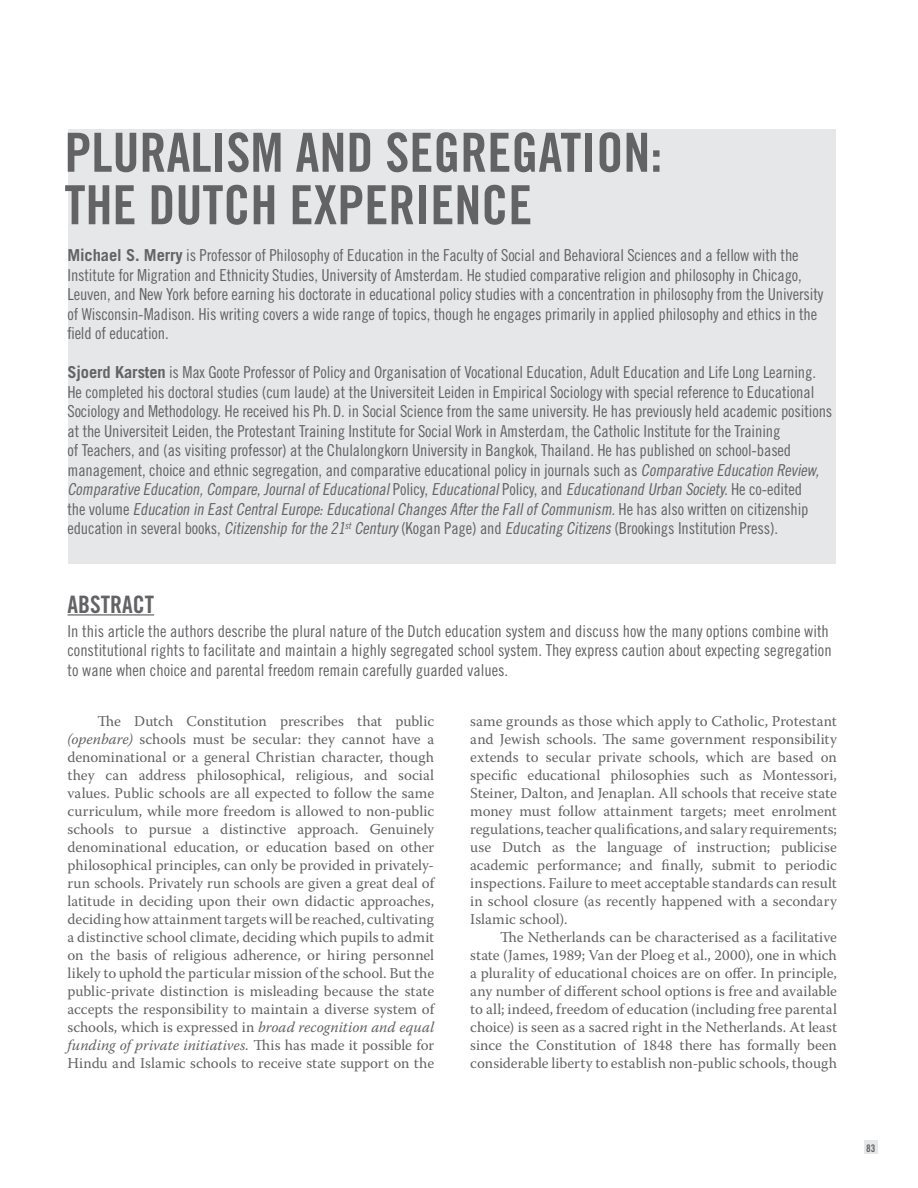
<style>
.page{position:relative;width:918px;height:1188px;background:#fff}
.page>*{position:absolute;margin:0;border:0;box-sizing:border-box;transform-origin:0 0}
.t1{font:54px/52.5px "Trade Gothic Bold Cond Twenty";color:#636366}
.t2{font:24px "Trade Gothic Bold Cond Twenty";color:#636366}
.t3{font:16.5px/19.5px "Trade Gothic Cond Eighteen";letter-spacing:-.01em;color:#636366}
.t4{font:15px/18px "Warnock Pro";color:#636366;text-align:justify}
.t5{font:10.5px "Trade Gothic Bold Cond Twenty";color:#636366}
.s1{font-family:"Trade Gothic";font-weight:700}
.s2{font-style:italic}
</style>
<div class="page">
<div style="left:864px;top:1141px;width:14px;height:13px;background:#e6e7e9"></div>
<div style="left:68px;top:130px;width:768px;height:434px;background:#e6e7e9"></div>
<hr style="left:68px;top:614px;width:86px;height:2px;background:#636366">
<h1 class="t1" style="left:64px;top:126px;width:599px">PLURALISM AND SEGREGATION:<br>THE DUTCH EXPERIENCE</h1>
<p class="t3" style="left:68px;top:245px;width:757px"><span class="s1">Michael S. Merry</span> is Professor of Philosophy of Education in the Faculty of Social and Behavioral Sciences and a fellow with the Institute for Migration and Ethnicity Studies, University of Amsterdam. He studied comparative religion and philosophy in Chicago, Leuven, and New York before earning his doctorate in educational policy studies with a concentration in philosophy from the University of Wisconsin-Madison. His writing covers a wide range of topics, though he engages primarily in applied philosophy and ethics in the field of education.</p>
<p class="t3" style="left:68px;top:362px;width:766px"><span class="s1">Sjoerd Karsten</span> is Max Goote Professor of Policy and Organisation of Vocational Education, Adult Education and Life Long Learning.<br>He completed his doctoral studies (cum laude) at the Universiteit Leiden in Empirical Sociology with special reference to Educational Sociology and Methodology. He received his Ph. D. in Social Science from the same university. He has previously held academic positions at the Universiteit Leiden, the Protestant Training Institute for Social Work in Amsterdam, the Catholic Institute for the Training<br>of Teachers, and (as visiting professor) at the Chulalongkorn University in Bangkok, Thailand. He has published on school-based management, choice and ethnic segregation, and comparative educational policy in journals such as <span class="s2">ComparativeEducation Review, ComparativeEducation,Compare,JournalofEducational</span>P o l i cy, <span class="s2">Educational</span>P o l i cy, a n d <span class="s2">Educationand Urban Society.</span>H e c o - e d i t e d<br>t h e v o l u m e <span class="s2">Education in EastCentralEurope:EducationalChangesAftertheFallofCommunism.</span>H e h a s a l s o w r i tt e n o n c i t i z e n s h i p education in several books, <span class="s2">Citizenship forthe21</span><sup>st</sup> <span class="s2">Century</span>(Kogan Page) and <span class="s2">Educating Citizens</span>(Brookings Institution Press).</p>
<h2 class="t2" style="left:68px;top:589px;width:12px">ABSTRACT</h2>
<p class="t3" style="left:68px;top:621px;width:766px">In this article the authors describe the plural nature of the Dutch education system and discuss how the many options combine with constitutional rights to facilitate and maintain a highly segregated school system. They express caution about expecting segregation to wane when choice and parental freedom remain carefully guarded values.</p>
<p class="t4" style="left:68px;top:711px;width:368px;text-indent:30px">The Dutch Constitution prescribes that public <span class="s2">(openbare)</span> schools must be secular: they cannot have a denominational or a general Christian character, though they can address philosophical, religious, and social values. Public schools are all expected to follow the same curriculum, while more freedom is allowed to non-public schools to pursue a distinctive approach. Genuinely denominational education, or education based on other philosophical principles, can only be provided in privately&shy;run schools. Privately run schools are given a great deal of latitude in deciding upon their own didactic approaches, deciding how attainment targets will be reached, cultivating a distinctive school climate, deciding which pupils to admit on the basis of religious adherence, or hiring personnel likely to uphold the particular mission of the school. But the public-private distinction is misleading because the state accepts the responsibility to maintain a diverse system of schools, which is expressed in <span class="s2">broad recognition and equal funding of private initiatives.</span> This has made it possible for Hindu and Islamic schools to receive state support on the</p>
<p class="t4" style="left:470px;top:711px;width:368px">same grounds as those which apply to Catholic, Protestant and Jewish schools. The same government responsibility extends to secular private schools, which are based on specific educational philosophies such as Montessori, Steiner, Dalton, and Jenaplan. All schools that receive state money must follow attainment targets; meet enrolment regulations, teacher qualifications, and salary requirements; use Dutch as the language of instruction; publicise academic performance; and finally, submit to periodic inspections. Failure to meet acceptable standards can result in school closure (as recently happened with a secondary Islamic school).</p>
<p class="t4" style="left:470px;top:927px;width:368px;text-indent:30px">The Netherlands can be characterised as a facilitative state (James, 1989; Van der Ploeg et al., 2000), one in which a plurality of educational choices are on offer. In principle, any number of different school options is free and available to all; indeed, freedom of education (including free parental choice) is seen as a sacred right in the Netherlands. At least since the Constitution of 1848 there has formally been considerable liberty to establish non-public schools, though</p>
<p class="t5" style="left:866px;top:1142px;width:11px">83</p>
</div>
